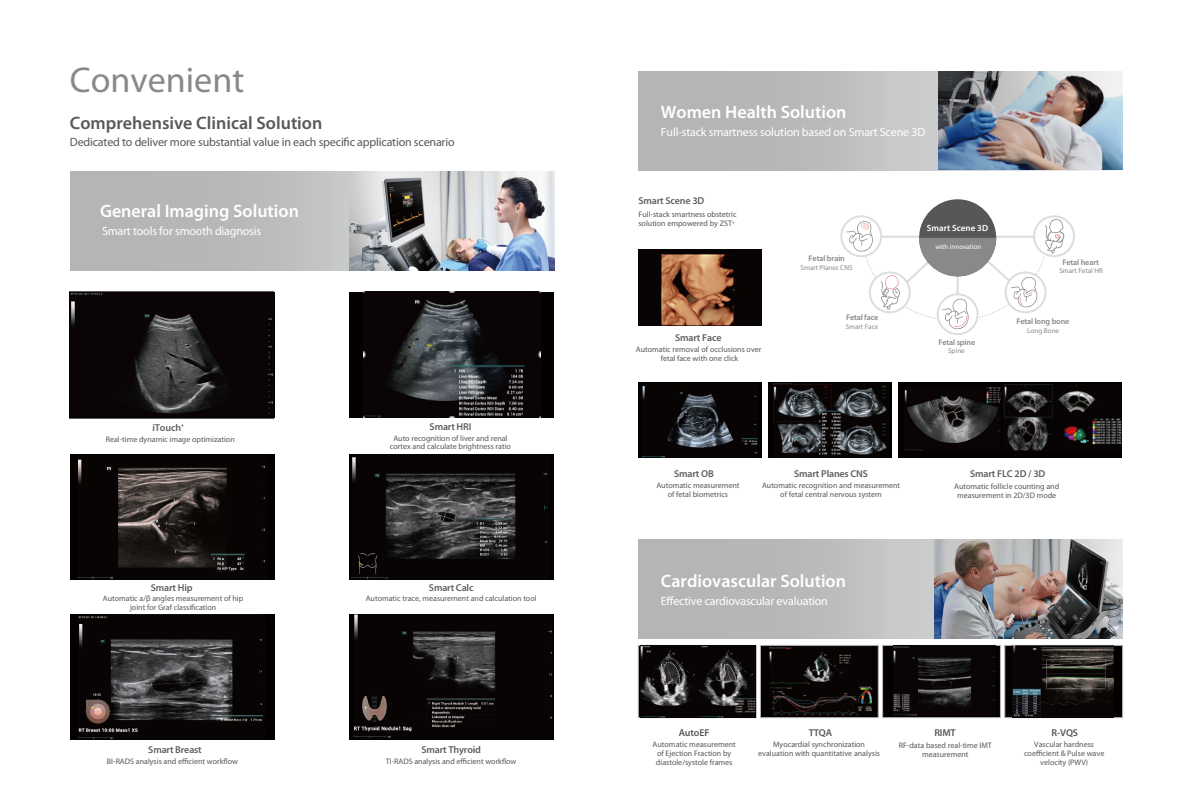
<style>
.page{position:relative;width:1191px;height:808px;background:#fff}
.page>*{position:absolute;margin:0;border:0;box-sizing:border-box;transform-origin:0 0}
.t1{font:36px "Myriad Pro";color:#898989}
.t2{font:600 18px "Myriad Pro";color:#fff}
.t3{font:600 18px "Myriad Pro";color:#595757}
.t4{font:12px "Myriad Pro";letter-spacing:-.015em;color:#fff}
.t5{font:12px "Myriad Pro";letter-spacing:-.015em;color:#595757}
.t6{font:600 10px "Myriad Pro";letter-spacing:-.015em;color:#5f5f5f}
.t7{font:600 10px "Myriad Pro";letter-spacing:-.015em;color:#595757}
.t8{font:600 9px "Myriad Pro";color:#fff}
.t9{font:600 8.1px "Myriad Pro";letter-spacing:-.015em;color:#898989}
.t10{font:8px/9px "Myriad Pro";color:#595757;text-align:center}
.t11{font:7.1px "Myriad Pro";color:#898989}
.t12{font:7px "Myriad Pro";color:#fff}
</style>
<div class="page">
<div style="left:70px;top:454px;width:204px;height:126px;background:#040000"></div>
<img style="left:78px;top:459px;width:187px;height:120px">
<img style="left:492px;top:172px;width:62px;height:98px">
<svg style="left:71px;top:171px;width:421px;height:100px;background:#b1b2b4"></svg>
<svg style="left:638px;top:539px;width:484px;height:99px;background:#a6a4a5"></svg>
<svg style="left:638px;top:72px;width:484px;height:99px;background:#aaacb0"></svg>
<div style="left:349px;top:292px;width:204px;height:125px;background:#040000"></div>
<img style="left:363px;top:292px;width:177px;height:125px">
<img style="left:70px;top:292px;width:204px;height:126px">
<div style="left:70px;top:615px;width:204px;height:125px;background:#040000"></div>
<div style="left:349px;top:615px;width:204px;height:125px;background:#040000"></div>
<svg style="left:638px;top:645px;width:118px;height:73px"></svg>
<div style="left:760px;top:645px;width:118px;height:73px;background:#040000;border:1px solid #b5b6b6"></div>
<div style="left:882px;top:645px;width:118px;height:73px;background:#040000;border:1px solid #b5b6b6"></div>
<div style="left:1004px;top:645px;width:118px;height:73px;background:#040000;border:1px solid #b5b6b6"></div>
<img style="left:893px;top:646px;width:102px;height:70px">
<img style="left:1012px;top:646px;width:101px;height:71px">
<img style="left:769px;top:646px;width:103px;height:70px">
<img style="left:640px;top:646px;width:115px;height:71px">
<div style="left:898px;top:382px;width:224px;height:76px;background:#040000"></div>
<div style="left:768px;top:382px;width:124px;height:76px;background:#040000"></div>
<div style="left:638px;top:382px;width:123px;height:76px;background:#040000"></div>
<img style="left:904px;top:387px;width:96px;height:64px">
<img style="left:638px;top:250px;width:124px;height:76px">
<img style="left:1003px;top:384px;width:118px;height:67px">
<img style="left:773px;top:383px;width:114px;height:72px">
<img style="left:642px;top:386px;width:115px;height:71px">
<svg style="left:937px;top:294px;width:40px;height:40px"></svg>
<div style="left:936px;top:293px;width:42px;height:42px;border:2px solid #dcdddd;border-radius:50%"></div>
<svg style="left:841px;top:216px;width:40px;height:40px"></svg>
<div style="left:840px;top:215px;width:42px;height:42px;border:2px solid #dcdddd;border-radius:50%"></div>
<svg style="left:1034px;top:216px;width:40px;height:40px"></svg>
<div style="left:1033px;top:215px;width:42px;height:42px;border:2px solid #dcdddd;border-radius:50%"></div>
<div style="left:919px;top:199px;width:77px;height:77px;background:#585757;border-radius:50%"></div>
<svg style="left:846px;top:219px;width:218px;height:110px"></svg>
<div style="left:349px;top:454px;width:204px;height:126px;background:#040000"></div>
<img style="left:352px;top:457px;width:195px;height:122px">
<img style="left:79px;top:616px;width:184px;height:123px">
<img style="left:354px;top:615px;width:198px;height:123px">
<h1 class="t1" style="left:70px;top:60px;width:176px">Convenient</h1>
<h2 class="t3" style="left:70px;top:112px;width:254px">Comprehensive Clinical Solution</h2>
<h3 class="t5" style="left:70px;top:135px;width:386px">Dedicated to deliver more substantial value in each specific application scenario</h3>
<h2 class="t2" style="left:100px;top:199px;width:200px">General Imaging Solution</h2>
<h3 class="t4" style="left:102px;top:224px;width:161px">Smart tools for smooth diagnosis</h3>
<p class="t6" style="left:152px;top:421px;width:33px">iTouch<sup>+</sup></p>
<p class="t6" style="left:429px;top:420px;width:43px">Smart HRI</p>
<p class="t10" style="left:106px;top:434px;width:131px">Real-time dynamic image optimization</p>
<p class="t10" style="left:390px;top:434px;width:123px;line-height:8px">Auto recognition of liver and renal cortex and calculate brightness ratio</p>
<p class="t6" style="left:151px;top:581px;width:43px">Smart Hip</p>
<p class="t6" style="left:429px;top:581px;width:46px">Smart Calc</p>
<p class="t10" style="left:103px;top:594px;width:142px">Automatic a/β angles measurement of hip joint for Graf classification</p>
<p class="t10" style="left:366px;top:594px;width:172px">Automatic trace, measurement and calculation tool</p>
<h2 class="t2" style="left:661px;top:100px;width:187px">Women Health Solution</h2>
<h3 class="t4" style="left:661px;top:126px;width:266px">Full-stack smartness solution based on Smart Scene 3D</h3>
<p class="t6" style="left:638px;top:194px;width:67px">Smart Scene 3D</p>
<p class="t10" style="left:638px;top:210px;width:100px;text-align:left">Full-stack smartness obstetric solution empowered by ZST<sup>+</sup></p>
<p class="t6" style="left:675px;top:331px;width:48px">Smart Face</p>
<p class="t10" style="left:636px;top:345px;width:127px">Automatic removal of occlusions over fetal face with one click</p>
<p class="t9" style="left:808px;top:253px;width:38px">Fetal brain</p>
<p class="t11" style="left:800px;top:264px;width:53px">Smart Planes CNS</p>
<p class="t9" style="left:846px;top:312px;width:34px">Fetal face</p>
<p class="t11" style="left:845px;top:322px;width:34px">Smart Face</p>
<p class="t8" style="left:927px;top:223px;width:63px">Smart Scene 3D</p>
<p class="t12" style="left:935px;top:243px;width:48px">with innovation</p>
<p class="t9" style="left:938px;top:337px;width:38px">Fetal spine</p>
<p class="t11" style="left:948px;top:347px;width:18px">Spine</p>
<p class="t9" style="left:1062px;top:257px;width:38px">Fetal heart</p>
<p class="t11" style="left:1059px;top:267px;width:45px">Smart Fetal HR</p>
<p class="t9" style="left:1016px;top:316px;width:55px">Fetal long bone</p>
<p class="t11" style="left:1027px;top:326px;width:33px">Long Bone</p>
<p class="t6" style="left:674px;top:467px;width:41px">Smart OB</p>
<p class="t6" style="left:794px;top:467px;width:75px">Smart Planes CNS</p>
<p class="t6" style="left:970px;top:467px;width:77px">Smart FLC 2D / 3D</p>
<p class="t10" style="left:656px;top:481px;width:85px">Automatic measurement of fetal biometrics</p>
<p class="t10" style="left:762px;top:481px;width:140px">Automatic recognition and measurement of fetal central nervous system</p>
<p class="t10" style="left:954px;top:482px;width:106px">Automatic follicle counting and measurement in 2D/3D mode</p>
<h2 class="t2" style="left:661px;top:569px;width:187px">Cardiovascular Solution</h2>
<h3 class="t4" style="left:661px;top:595px;width:168px">Effective cardiovascular evaluation</h3>
<p class="t7" style="left:808px;top:726px;width:25px">TTQA</p>
<p class="t7" style="left:1051px;top:726px;width:28px">R-VQS</p>
<p class="t10" style="left:1024px;top:740px;width:82px">Vascular hardness coefficient &amp; Pulse wave velocity (PWV)</p>
<p class="t7" style="left:934px;top:726px;width:23px">RIMT</p>
<p class="t7" style="left:679px;top:726px;width:32px">AutoEF</p>
<p class="t10" style="left:758px;top:740px;width:123px">Myocardial synchronization evaluation with quantitative analysis</p>
<p class="t6" style="left:148px;top:743px;width:55px">Smart Breast</p>
<p class="t6" style="left:421px;top:743px;width:61px">Smart Thyroid</p>
<p class="t10" style="left:898px;top:741px;width:95px">RF-data based real-time IMT measurement</p>
<p class="t10" style="left:652px;top:740px;width:85px">Automatic measurement of Ejection Fraction by diastole/systole frames</p>
<p class="t10" style="left:107px;top:757px;width:132px">BI-RADS analysis and efficient workflow</p>
<p class="t10" style="left:386px;top:757px;width:132px">TI-RADS analysis and efficient workflow</p>
</div>
